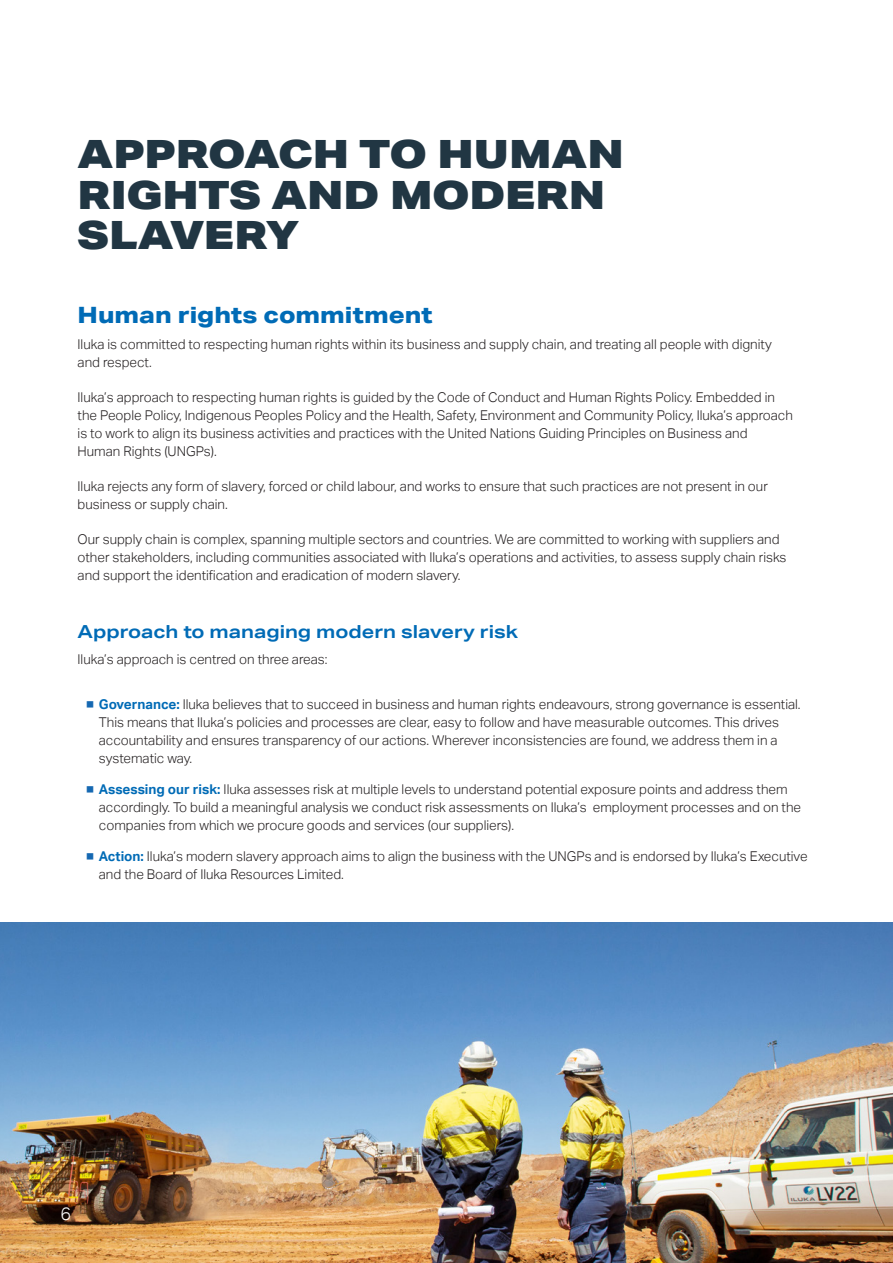
<style>
.page{position:relative;width:893px;height:1263px;background:#fff}
.page>*{position:absolute;margin:0;border:0;box-sizing:border-box;transform-origin:0 0}
.New_H1_rule{font:900 39px/40.5px "Aktiv Grotesk Ex";color:#213643}
.H2_New{font:800 22.5px "Aktiv Grotesk Ex";color:#006bb6}
.H3_blue{font:700 18px "Aktiv Grotesk Ex";color:#006bb6}
.t1{font:300 18px "Aktiv Grotesk";color:#fff}
.Paragraph_Black{font:300 13.5px/18px "Aktiv Grotesk";color:#231f20}
.s1{color:#1568b2}
.s2{font-weight:700;color:#006bb6}
</style>
<div class="page">
<img style="left:0;top:923px;width:893px;height:340px">
<p class="New_H1_rule" style="left:78px;top:133px;width:548px">APPROACH TO HUMAN<br>RIGHTS AND MODERN<br>SLAVERY</p>
<p class="H2_New" style="left:78px;top:300px;width:357px">Human rights commitment</p>
<p class="Paragraph_Black" style="left:78px;top:336px;width:696px">Iluka is committed to respecting human rights within its business and supply chain, and treating all people with dignity and respect.</p>
<p class="Paragraph_Black" style="left:78px;top:389px;width:717px">Iluka’s approach to respecting human rights is guided by the Code of Conduct and Human Rights Policy. Embedded in the People Policy, Indigenous Peoples Policy and the Health, Safety, Environment and Community Policy, Iluka’s approach is to work to align its business activities and practices with the United Nations Guiding Principles on Business and Human Rights (UNGPs).</p>
<p class="Paragraph_Black" style="left:78px;top:478px;width:692px">Iluka rejects any form of slavery, forced or child labour, and works to ensure that such practices are not present in our business or supply chain.</p>
<p class="Paragraph_Black" style="left:78px;top:531px;width:710px">Our supply chain is complex, spanning multiple sectors and countries. We are committed to working with suppliers and other stakeholders, including communities associated with Iluka’s operations and activities, to assess supply chain risks and support the identification and eradication of modern slavery.</p>
<p class="H3_blue" style="left:78px;top:620px;width:442px">Approach to managing modern slavery risk</p>
<p class="Paragraph_Black" style="left:78px;top:651px;width:251px">Iluka’s approach is centred on three areas:</p>
<p class="Paragraph_Black" style="left:99px;top:695px;width:703px;text-indent:-13px"><span class="s1">■</span> <span class="s2">Governance:</span> Iluka believes that to succeed in business and human rights endeavours, strong governance is essential.<br>This means that Iluka’s policies and processes are clear, easy to follow and have measurable outcomes. This drives accountability and ensures transparency of our actions. Wherever inconsistencies are found, we address them in a systematic way.</p>
<p class="Paragraph_Black" style="left:99px;top:780px;width:704px;text-indent:-13px"><span class="s1">■</span> <span class="s2">Assessing our risk:</span> Iluka assesses risk at multiple levels to understand potential exposure points and address them accordingly. To build a meaningful analysis we conduct risk assessments on Iluka’s employment processes and on the companies from which we procure goods and services (our suppliers).</p>
<p class="Paragraph_Black" style="left:99px;top:847px;width:710px;text-indent:-13px"><span class="s1">■</span> <span class="s2">Action:</span> Iluka’s modern slavery approach aims to align the business with the UNGPs and is endorsed by Iluka’s Executive and the Board of Iluka Resources Limited.</p>
<h3 class="t1" style="left:61px;top:1203px;width:12px">6</h3>
</div>
